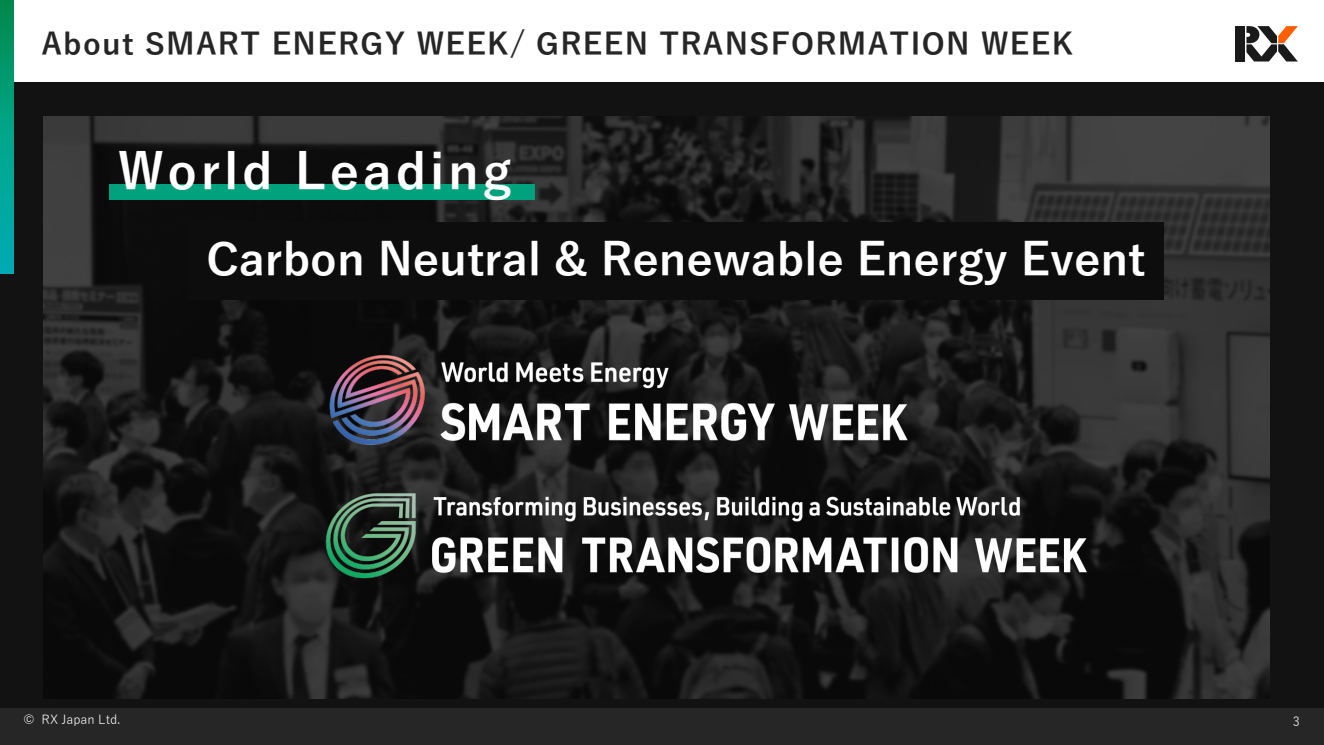
<style>
.page{position:relative;width:1324px;height:745px;background:#fff}
.page>*{position:absolute;margin:0;border:0;box-sizing:border-box;transform-origin:0 0}
.t1{font:700 50px "Yu Gothic";letter-spacing:.075em;color:#fff}
.t2{font:700 45px "Yu Gothic";color:#fff}
.t3{font:700 30px "Yu Gothic";letter-spacing:.045em;color:#262626}
.t4{font:12.5px "Yu Gothic";color:#fff}
</style>
<div class="page">
<div style="left:1235px;top:44px;width:10px;height:17px;background:#1a1a1a"></div>
<div style="left:1235px;top:26px;width:10px;height:17px;background:#1a1a1a"></div>
<svg style="left:1246px;top:26px;width:51px;height:35px"></svg>
<div style="left:0;top:82px;width:1323px;height:662px;background:#262626"></div>
<div style="left:0;top:82px;width:1323px;height:626px;background:#0d0d0d;opacity:.77"></div>
<div style="left:188px;top:222px;width:975px;height:78px;background:#0d0d0d"></div>
<svg style="left:0;top:0;width:13px;height:273px;background:#009f85"></svg>
<img style="left:314px;top:480px;width:777px;height:111px">
<img style="left:324px;top:347px;width:593px;height:106px">
<div style="left:109px;top:185px;width:425px;height:15px;background:#00a17d"></div>
<h2 class="t3" style="left:41px;top:27px;width:1033px">About SMART ENERGY WEEK/ GREEN TRANSFORMATION WEEK</h2>
<p class="t1" style="left:118px;top:144px;width:395px">World Leading</p>
<p class="t2" style="left:206px;top:234px;width:940px">Carbon Neutral &amp; Renewable Energy Event</p>
<p class="t4" style="left:23px;top:707px;width:99px">© RX Japan Ltd.</p>
<p class="t4" style="left:1292px;top:709px;width:8px">3</p>
</div>
